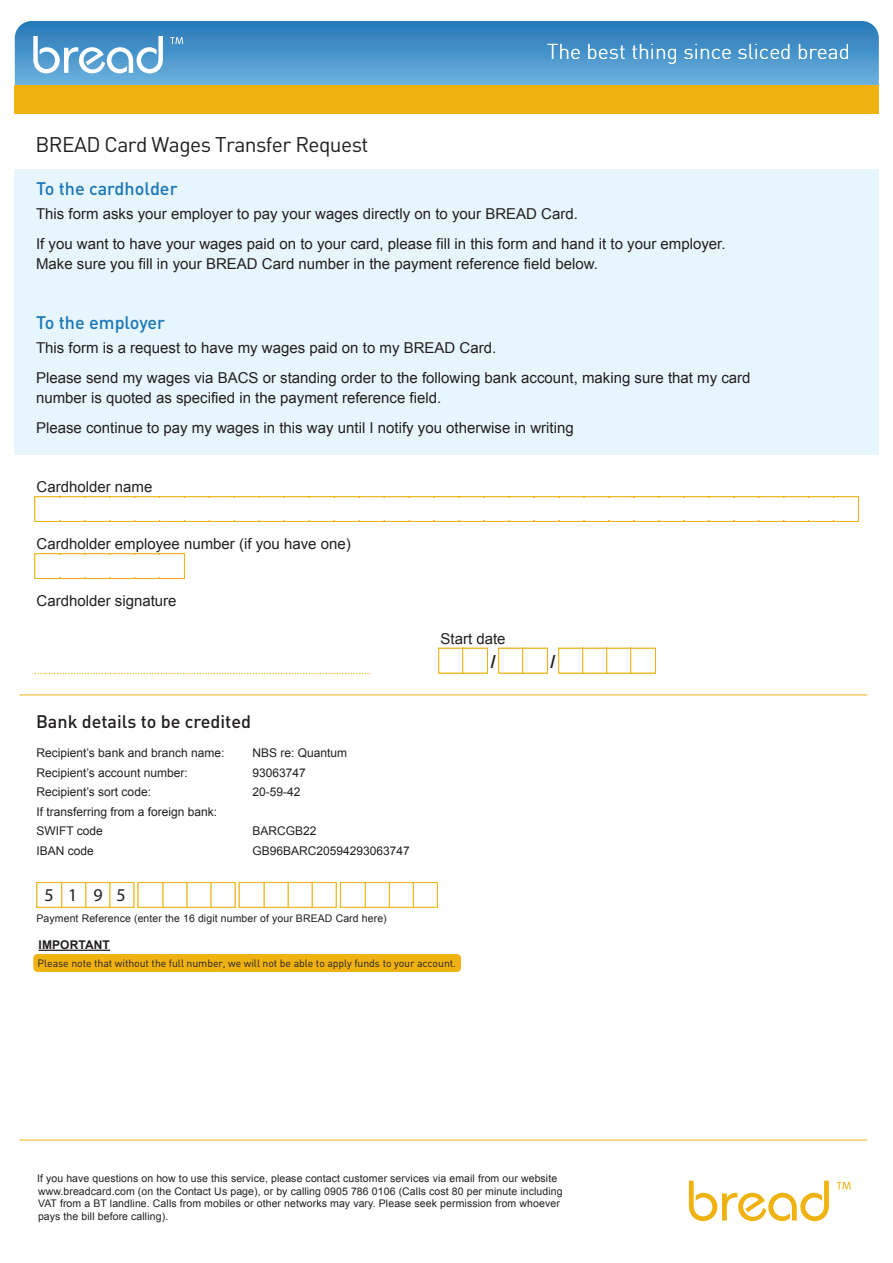
<style>
.page{position:relative;width:893px;height:1263px;background:#fff}
.page>*{position:absolute;margin:0;border:0;box-sizing:border-box;transform-origin:0 0}
.t1{font:21px "DIN";letter-spacing:-.03em;color:#231f20}
.t2{font:300 21px "DIN";color:#fff}
.t3{font:500 18px "DIN";color:#1b77b7}
.t4{font:500 18px "DIN";color:#231f20}
.t5{font:18px "Myriad";color:#231f20}
.t6{font:700 18px "Arial";color:#231f20}
.t7{font:15px/30px "Arial";color:#231f20}
.t8{font:12px/19.5px "Arial";color:#231f20}
.t9{font:700 12px "Arial";letter-spacing:.01em;color:#231f20}
.t10{font:10.5px/12.6px "Arial";letter-spacing:.01em;color:#231f20}
.t11{font:10.5px "DIN";letter-spacing:-.005em;color:#231f20}
</style>
<div class="page">
<div style="left:15px;top:170px;width:864px;height:285px;background:#e7f5fc"></div>
<div style="left:833px;top:496px;width:26px;height:26px;background:#fff;border:1px solid #efb211"></div>
<svg style="left:809px;top:496px;width:25px;height:26px"></svg>
<svg style="left:784px;top:496px;width:25px;height:26px"></svg>
<svg style="left:759px;top:496px;width:25px;height:26px"></svg>
<svg style="left:734px;top:496px;width:25px;height:26px"></svg>
<svg style="left:709px;top:496px;width:25px;height:26px"></svg>
<svg style="left:684px;top:496px;width:25px;height:26px"></svg>
<svg style="left:659px;top:496px;width:25px;height:26px"></svg>
<svg style="left:634px;top:496px;width:25px;height:26px"></svg>
<svg style="left:609px;top:496px;width:25px;height:26px"></svg>
<svg style="left:584px;top:496px;width:25px;height:26px"></svg>
<svg style="left:559px;top:496px;width:25px;height:26px"></svg>
<svg style="left:534px;top:496px;width:25px;height:26px"></svg>
<svg style="left:509px;top:496px;width:25px;height:26px"></svg>
<svg style="left:484px;top:496px;width:25px;height:26px"></svg>
<svg style="left:459px;top:496px;width:25px;height:26px"></svg>
<svg style="left:434px;top:496px;width:25px;height:26px"></svg>
<svg style="left:409px;top:496px;width:25px;height:26px"></svg>
<svg style="left:384px;top:496px;width:25px;height:26px"></svg>
<svg style="left:360px;top:496px;width:24px;height:26px"></svg>
<svg style="left:335px;top:496px;width:25px;height:26px"></svg>
<svg style="left:310px;top:496px;width:25px;height:26px"></svg>
<svg style="left:285px;top:496px;width:25px;height:26px"></svg>
<svg style="left:260px;top:496px;width:25px;height:26px"></svg>
<svg style="left:235px;top:496px;width:25px;height:26px"></svg>
<svg style="left:210px;top:496px;width:25px;height:26px"></svg>
<svg style="left:185px;top:496px;width:25px;height:26px"></svg>
<svg style="left:160px;top:496px;width:25px;height:26px"></svg>
<svg style="left:135px;top:496px;width:25px;height:26px"></svg>
<svg style="left:110px;top:496px;width:25px;height:26px"></svg>
<svg style="left:85px;top:496px;width:25px;height:26px"></svg>
<svg style="left:60px;top:496px;width:25px;height:26px"></svg>
<div style="left:34px;top:496px;width:26px;height:26px;background:#fff;border:1px solid #efb211"></div>
<div style="left:48px;top:498px;width:796px;height:22px;background:#fff"></div>
<div style="left:159px;top:553px;width:26px;height:26px;background:#fff;border:1px solid #efb211"></div>
<svg style="left:135px;top:553px;width:25px;height:26px"></svg>
<svg style="left:110px;top:553px;width:25px;height:26px"></svg>
<svg style="left:85px;top:553px;width:25px;height:26px"></svg>
<svg style="left:60px;top:553px;width:25px;height:26px"></svg>
<div style="left:34px;top:553px;width:26px;height:26px;background:#fff;border:1px solid #efb211"></div>
<div style="left:48px;top:555px;width:132px;height:22px;background:#fff"></div>
<svg style="left:689px;top:1181px;width:140px;height:40px"></svg>
<svg style="left:837px;top:1182px;width:14px;height:7px"></svg>
<svg style="left:35px;top:673px;width:336px;height:1px"></svg>
<hr style="left:19px;top:1140px;width:848px;height:1px;background:#efb211">
<hr style="left:19px;top:694px;width:848px;height:1px;background:#efb211">
<svg style="left:15px;top:21px;width:864px;height:64px;background:#4994ca"></svg>
<div style="left:15px;top:85px;width:864px;height:29px;background:#efb211"></div>
<svg style="left:33px;top:36px;width:130px;height:37px"></svg>
<svg style="left:170px;top:37px;width:13px;height:7px"></svg>
<div style="left:438px;top:648px;width:26px;height:25px;background:#fff;border:1px solid #efb211"></div>
<div style="left:462px;top:648px;width:26px;height:25px;background:#fff;border:1px solid #efb211"></div>
<div style="left:498px;top:648px;width:26px;height:25px;background:#fff;border:1px solid #efb211"></div>
<div style="left:522px;top:648px;width:26px;height:25px;background:#fff;border:1px solid #efb211"></div>
<div style="left:558px;top:648px;width:26px;height:25px;background:#fff;border:1px solid #efb211"></div>
<div style="left:582px;top:648px;width:26px;height:25px;background:#fff;border:1px solid #efb211"></div>
<div style="left:606px;top:648px;width:26px;height:25px;background:#fff;border:1px solid #efb211"></div>
<div style="left:630px;top:648px;width:26px;height:25px;background:#fff;border:1px solid #efb211"></div>
<div style="left:412px;top:882px;width:26px;height:26px;background:#fff;border:1px solid #efb211"></div>
<div style="left:388px;top:882px;width:26px;height:26px;background:#fff;border:1px solid #efb211"></div>
<div style="left:364px;top:882px;width:26px;height:26px;background:#fff;border:1px solid #efb211"></div>
<div style="left:340px;top:882px;width:26px;height:26px;background:#fff;border:1px solid #efb211"></div>
<div style="left:311px;top:882px;width:26px;height:26px;background:#fff;border:1px solid #efb211"></div>
<div style="left:287px;top:882px;width:25px;height:26px;background:#fff;border:1px solid #efb211"></div>
<div style="left:263px;top:882px;width:25px;height:26px;background:#fff;border:1px solid #efb211"></div>
<div style="left:239px;top:882px;width:25px;height:26px;background:#fff;border:1px solid #efb211"></div>
<div style="left:210px;top:882px;width:25px;height:26px;background:#fff;border:1px solid #efb211"></div>
<div style="left:186px;top:882px;width:25px;height:26px;background:#fff;border:1px solid #efb211"></div>
<div style="left:162px;top:882px;width:25px;height:26px;background:#fff;border:1px solid #efb211"></div>
<div style="left:138px;top:882px;width:25px;height:26px;background:#fff;border:1px solid #efb211"></div>
<div style="left:109px;top:882px;width:25px;height:26px;background:#fff;border:1px solid #efb211"></div>
<div style="left:85px;top:882px;width:25px;height:26px;background:#fff;border:1px solid #efb211"></div>
<div style="left:61px;top:882px;width:25px;height:26px;background:#fff;border:1px solid #efb211"></div>
<div style="left:37px;top:882px;width:25px;height:26px;background:#fff;border:1px solid #efb211"></div>
<div style="left:33px;top:954px;width:428px;height:18px;background:#efb211;border-radius:4px"></div>
<hr style="left:39px;top:950px;width:71px;height:1px;background:#231f20">
<h1 class="t1" style="left:36px;top:131px;width:334px">BREAD Card Wages Transfer Request</h1>
<h1 class="t2" style="left:547px;top:38px;width:305px">The best thing since sliced bread</h1>
<p class="t3" style="left:36px;top:177px;width:143px">To the cardholder</p>
<p class="t7" style="left:36px;top:199px;width:691px">This form asks your employer to pay your wages directly on to your BREAD Card.<br>If you want to have your wages paid on to your card, please fill in this form and hand it to your employer.</p>
<p class="t7" style="left:36px;top:248px;width:563px">Make sure you fill in your BREAD Card number in the payment reference field below.</p>
<p class="t3" style="left:36px;top:311px;width:131px">To the employer</p>
<p class="t7" style="left:36px;top:333px;width:716px">This form is a request to have my wages paid on to my BREAD Card.<br>Please send my wages via BACS or standing order to the following bank account, making sure that my card</p>
<p class="t7" style="left:36px;top:383px;width:539px">number is quoted as specified in the payment reference field.<br>Please continue to pay my wages in this way until I notify you otherwise in writing</p>
<p class="t7" style="left:37px;top:472px;width:117px">Cardholder name</p>
<p class="t7" style="left:37px;top:529px;width:316px">Cardholder employee number (if you have one)</p>
<p class="t7" style="left:37px;top:586px;width:142px">Cardholder signature</p>
<p class="t4" style="left:36px;top:710px;width:217px">Bank details to be credited</p>
<p class="t8" style="left:37px;top:743px;width:189px">Recipient’s bank and branch name:</p>
<p class="t8" style="left:253px;top:743px;width:96px">NBS re: Quantum</p>
<p class="t8" style="left:37px;top:763px;width:153px">Recipient’s account number:</p>
<p class="t8" style="left:253px;top:763px;width:55px">93063747</p>
<p class="t8" style="left:37px;top:782px;width:116px">Recipient’s sort code:</p>
<p class="t8" style="left:253px;top:782px;width:50px">20-59-42</p>
<p class="t8" style="left:37px;top:802px;width:182px">If transferring from a foreign bank:<br>SWIFT code</p>
<p class="t8" style="left:253px;top:821px;width:66px">BARCGB22</p>
<p class="t8" style="left:37px;top:841px;width:59px">IBAN code</p>
<p class="t8" style="left:253px;top:841px;width:159px">GB96BARC20594293063747</p>
<p class="t5" style="left:44px;top:886px;width:83px">5195</p>
<p class="t10" style="left:36px;top:912px;width:352px">Payment Reference (enter the 16 digit number of your BREAD Card here)</p>
<p class="t7" style="left:440px;top:624px;width:67px">Start date</p>
<p class="t6" style="left:491px;top:650px;width:7px">/</p>
<p class="t6" style="left:550px;top:650px;width:7px">/</p>
<p class="t9" style="left:39px;top:937px;width:73px">IMPORTANT</p>
<p class="t11" style="left:38px;top:956px;width:420px">Please note that without the full number, we will not be able to apply funds to your account.</p>
<p class="t10" style="left:37px;top:1172px;width:527px">If you have questions on how to use this service, please contact customer services via email from our website www.breadcard.com (on the Contact Us page), or by calling 0905 786 0106 (Calls cost 80 per minute including VAT from a BT landline. Calls from mobiles or other networks may vary. Please seek permission from whoever pays the bill before calling).</p>
</div>
